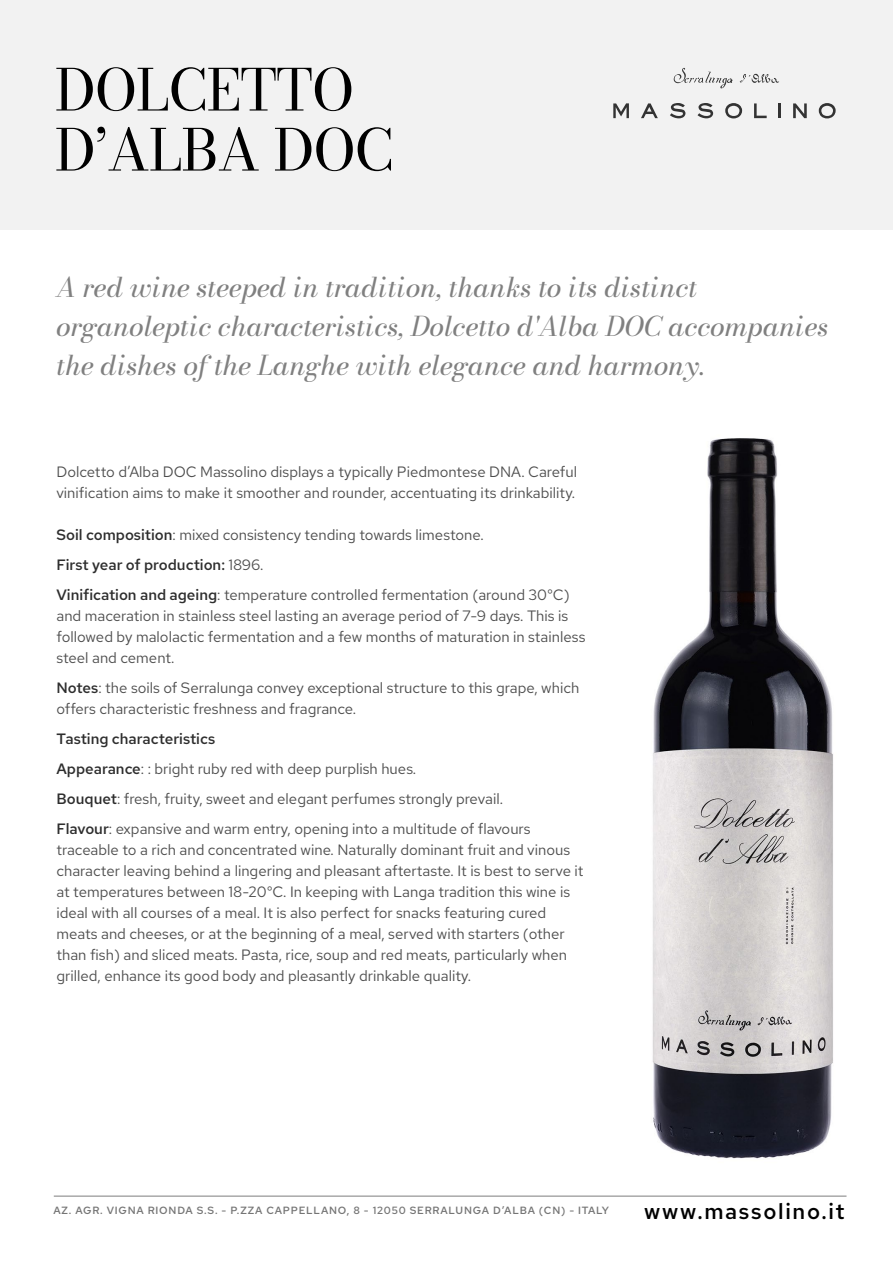
<style>
.page{position:relative;width:893px;height:1263px;background:#fff}
.page>*{position:absolute;margin:0;border:0;box-sizing:border-box;transform-origin:0 0}
.t1{font:57px/60px "Bodoni 11 Book";color:#000}
.t2{font:27px/39px "Bodoni 11 Book Italic";color:#808080}
.t3{font:500 21.9px "Red Hat Text";letter-spacing:.075em;color:#000}
.t4{font:15px/21px "Red Hat Text";color:#4d4d4d}
.t5{font:500 10.5px "Red Hat Text";letter-spacing:.075em;color:#757575}
.s1{font-weight:500;color:#2e2e2e}
</style>
<div class="page">
<hr style="left:54px;top:1196px;width:792px;height:1px;background:#7d7d7d">
<div style="left:0;top:0;width:893px;height:230px;background:#f2f2f2"></div>
<svg style="left:613px;top:103px;width:16px;height:15px"></svg>
<svg style="left:641px;top:103px;width:17px;height:15px"></svg>
<svg style="left:670px;top:103px;width:15px;height:15px"></svg>
<svg style="left:697px;top:103px;width:16px;height:15px"></svg>
<svg style="left:725px;top:103px;width:17px;height:15px"></svg>
<svg style="left:754px;top:103px;width:13px;height:15px"></svg>
<svg style="left:779px;top:103px;width:2px;height:15px"></svg>
<svg style="left:793px;top:103px;width:14px;height:15px"></svg>
<svg style="left:819px;top:103px;width:17px;height:15px"></svg>
<svg style="left:674px;top:68px;width:105px;height:21px"></svg>
<img style="left:652px;top:438px;width:181px;height:721px">
<h1 class="t1" style="left:55px;top:62px;width:340px">DOLCETTO<br>D’ALBA DOC</h1>
<h2 class="t2" style="left:57px;top:269px;width:773px">A red wine steeped in tradition, thanks to its distinct organoleptic characteristics, Dolcetto d'Alba DOC accompanies the dishes of the Langhe with elegance and harmony.</h2>
<p class="t4" style="left:56px;top:461px;width:522px">Dolcetto d’Alba DOC Massolino displays a typically Piedmontese DNA. Careful vinification aims to make it smoother and rounder, accentuating its drinkability.</p>
<p class="t4" style="left:56px;top:520px;width:515px;line-height:30px"><span class="s1">Soil composition</span>: mixed consistency tending towards limestone.<br><span class="s1">First year of production:</span> 1896.<br><span class="s1">Vinification and ageing</span>: temperature controlled fermentation (around 30°C)</p>
<p class="t4" style="left:56px;top:605px;width:531px">and maceration in stainless steel lasting an average period of 7-9 days. This is followed by malolactic fermentation and a few months of maturation in stainless steel and cement.</p>
<p class="t4" style="left:56px;top:677px;width:524px"><span class="s1">Notes</span>: the soils of Serralunga convey exceptional structure to this grape, which offers characteristic freshness and fragrance.</p>
<p class="t4" style="left:56px;top:724px;width:476px;line-height:30px"><span class="s1">Tasting characteristics<br>Appearance</span>: : bright ruby red with deep purplish hues.<br><span class="s1">Bouquet</span>: fresh, fruity, sweet and elegant perfumes strongly prevail.<br><span class="s1">Flavour</span>: expansive and warm entry, opening into a multitude of flavours</p>
<p class="t4" style="left:56px;top:839px;width:529px">traceable to a rich and concentrated wine. Naturally dominant fruit and vinous character leaving behind a lingering and pleasant aftertaste. It is best to serve it at temperatures between 18-20°C. In keeping with Langa tradition this wine is ideal with all courses of a meal. It is also perfect for snacks featuring cured meats and cheeses, or at the beginning of a meal, served with starters (other than fish) and sliced meats. Pasta, rice, soup and red meats, particularly when grilled, enhance its good body and pleasantly drinkable quality.</p>
<p class="t5" style="left:53px;top:1203px;width:557px">AZ. AGR. VIGNA RIONDA S.S. - P.ZZA CAPPELLANO, 8 - 12050 SERRALUNGA D’ALBA (CN) - ITALY</p>
<h3 class="t3" style="left:644px;top:1196px;width:202px">www.massolino.it</h3>
</div>
